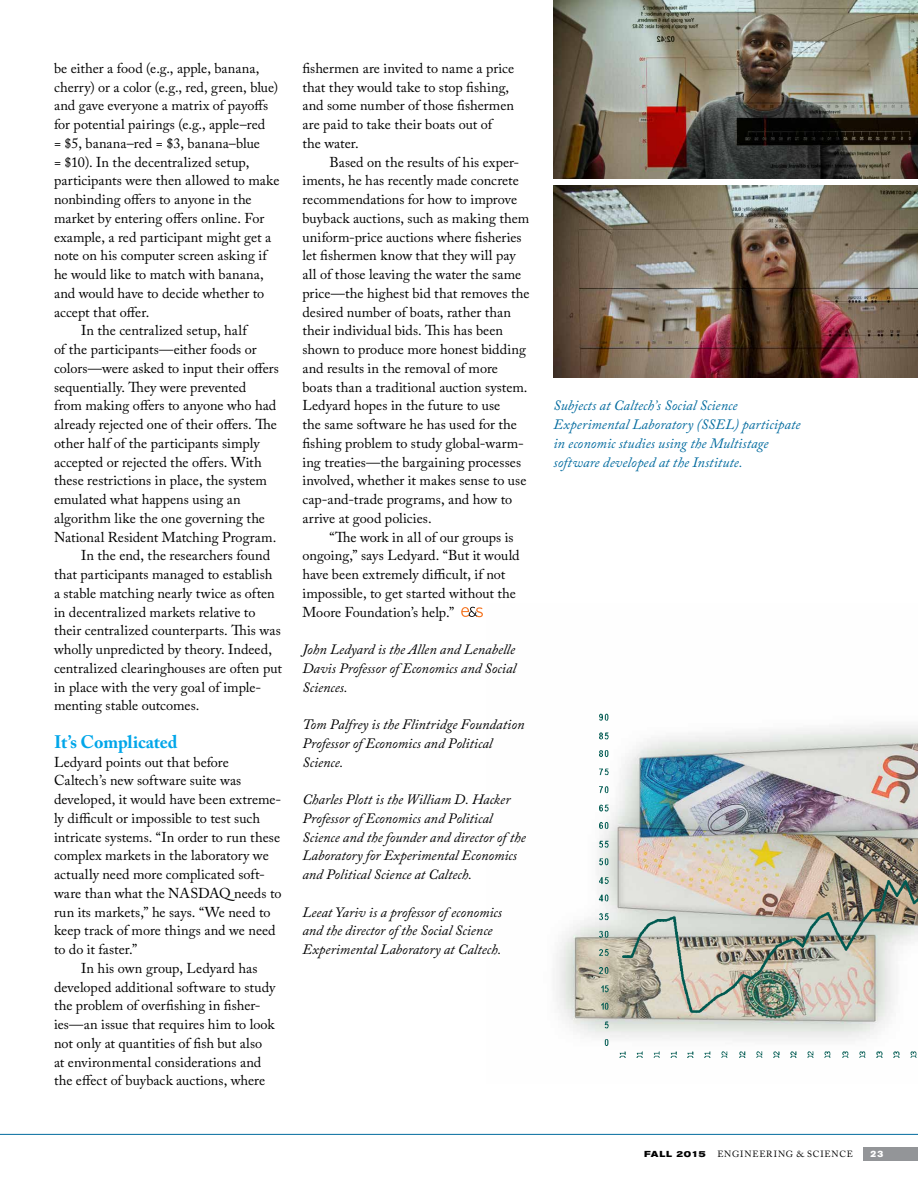
<style>
.page{position:relative;width:918px;height:1188px;background:#fff}
.page>*{position:absolute;margin:0;border:0;box-sizing:border-box;transform-origin:0 0}
.t1{font:700 18px "Adobe Caslon Pro";letter-spacing:-.01em;color:#00a6e9}
.t2{font:14.25px/18.8px "Adobe Caslon Pro";color:#000}
.t3{font:italic 14.25px/18.8px "Adobe Caslon Pro";color:#000}
.t4{font:italic 14.25px/18.8px "Adobe Caslon Pro";letter-spacing:.005em;color:#006a9e}
.t5{font:9px "Adobe Caslon Pro";letter-spacing:.08em;color:#000}
.t6{font:9px "Akzidenz Grotesk Pro Super";color:#fff}
.t7{font:700 expanded 8.7px "Akzidenz Grotesk Pro";letter-spacing:.055em;color:#000}
</style>
<div class="page">
<img style="left:556px;top:918px;width:361px;height:140px">
<img style="left:554px;top:186px;width:364px;height:192px">
<img style="left:554px;top:0;width:364px;height:179px">
<svg style="left:461px;top:607px;width:22px;height:10px"></svg>
<img style="left:594px;top:713px;width:324px;height:344px">
<div style="left:863px;top:1147px;width:55px;height:14px;background:#939598"></div>
<hr style="left:0;top:1134px;width:918px;height:1px;background:#006a9e">
<p class="t2" style="left:54px;top:58px;width:207px">be either a food (e.g., apple, banana,</p>
<p class="t2" style="left:54px;top:77px;width:226px">cherry) or a color (e.g., red, green, blue)</p>
<p class="t2" style="left:54px;top:96px;width:216px">and gave everyone a matrix of payoffs</p>
<p class="t2" style="left:54px;top:115px;width:213px">for potential pairings (e.g., apple–red</p>
<p class="t2" style="left:54px;top:133px;width:207px">= $5, banana–red = $3, banana–blue</p>
<p class="t2" style="left:54px;top:152px;width:197px">= $10). In the decentralized setup,</p>
<p class="t2" style="left:54px;top:171px;width:227px">participants were then allowed to make</p>
<p class="t2" style="left:54px;top:190px;width:199px">nonbinding offers to anyone in the</p>
<p class="t2" style="left:54px;top:208px;width:212px">market by entering offers online. For</p>
<p class="t2" style="left:54px;top:227px;width:219px">example, a red participant might get a</p>
<p class="t2" style="left:54px;top:246px;width:214px">note on his computer screen asking if</p>
<p class="t2" style="left:54px;top:265px;width:211px">he would like to match with banana,</p>
<p class="t2" style="left:54px;top:283px;width:212px">and would have to decide whether to</p>
<p class="t2" style="left:54px;top:302px;width:97px">accept that offer.</p>
<p class="t2" style="left:81px;top:321px;width:167px">In the centralized setup, half</p>
<p class="t2" style="left:54px;top:340px;width:204px">of the participants—either foods or</p>
<p class="t2" style="left:54px;top:359px;width:227px">colors—were asked to input their offers</p>
<p class="t2" style="left:54px;top:377px;width:194px">sequentially. They were prevented</p>
<p class="t2" style="left:54px;top:396px;width:224px">from making offers to anyone who had</p>
<p class="t2" style="left:54px;top:415px;width:224px">already rejected one of their offers. The</p>
<p class="t2" style="left:54px;top:434px;width:207px">other half of the participants simply</p>
<p class="t2" style="left:54px;top:452px;width:209px">accepted or rejected the offers. With</p>
<p class="t2" style="left:54px;top:471px;width:214px">these restrictions in place, the system</p>
<p class="t2" style="left:54px;top:490px;width:188px">emulated what happens using an</p>
<p class="t2" style="left:54px;top:509px;width:213px">algorithm like the one governing the</p>
<p class="t2" style="left:54px;top:527px;width:224px">National Resident Matching Program.</p>
<p class="t2" style="left:81px;top:546px;width:191px">In the end, the researchers found</p>
<p class="t2" style="left:54px;top:565px;width:220px">that participants managed to establish</p>
<p class="t2" style="left:54px;top:584px;width:222px">a stable matching nearly twice as often</p>
<p class="t2" style="left:54px;top:602px;width:203px">in decentralized markets relative to</p>
<p class="t2" style="left:54px;top:621px;width:228px">their centralized counterparts. This was</p>
<p class="t2" style="left:54px;top:640px;width:220px">wholly unpredicted by theory. Indeed,</p>
<p class="t2" style="left:54px;top:659px;width:229px">centralized clearinghouses are often put</p>
<p class="t2" style="left:54px;top:677px;width:209px">in place with the very goal of imple-</p>
<p class="t2" style="left:54px;top:696px;width:147px">menting stable outcomes.</p>
<p class="t1" style="left:54px;top:731px;width:125px">It’s Complicated</p>
<p class="t2" style="left:54px;top:752px;width:176px">Ledyard points out that before</p>
<p class="t2" style="left:54px;top:771px;width:189px">Caltech’s new software suite was</p>
<p class="t2" style="left:54px;top:790px;width:229px">developed, it would have been extreme-</p>
<p class="t2" style="left:54px;top:808px;width:208px">ly difficult or impossible to test such</p>
<p class="t2" style="left:54px;top:827px;width:228px">intricate systems. “In order to run these</p>
<p class="t2" style="left:54px;top:846px;width:216px">complex markets in the laboratory we</p>
<p class="t2" style="left:54px;top:865px;width:212px">actually need more complicated soft-</p>
<p class="t2" style="left:54px;top:883px;width:229px">ware than what the NASDAQ needs to</p>
<p class="t2" style="left:54px;top:902px;width:218px">run its markets,” he says. “We need to</p>
<p class="t2" style="left:54px;top:921px;width:223px">keep track of more things and we need</p>
<p class="t2" style="left:54px;top:940px;width:85px">to do it faster.”</p>
<p class="t2" style="left:81px;top:958px;width:178px">In his own group, Ledyard has</p>
<p class="t2" style="left:54px;top:977px;width:223px">developed additional software to study</p>
<p class="t2" style="left:54px;top:996px;width:208px">the problem of overfishing in fisher-</p>
<p class="t2" style="left:54px;top:1015px;width:222px">ies—an issue that requires him to look</p>
<p class="t2" style="left:54px;top:1034px;width:210px">not only at quantities of fish but also</p>
<p class="t2" style="left:54px;top:1052px;width:209px">at environmental considerations and</p>
<p class="t2" style="left:54px;top:1071px;width:213px">the effect of buyback auctions, where</p>
<p class="t2" style="left:302px;top:59px;width:213px">fishermen are invited to name a price that they would take to stop fishing, and some number of those fishermen are paid to take their boats out of the water.</p>
<p class="t2" style="left:302px;top:152px;width:229px;text-indent:27px">Based on the results of his exper&shy;iments, he has recently made concrete recommendations for how to improve buyback auctions, such as making them uniform-price auctions where fisheries let fishermen know that they will pay all of those leaving the water the same price—the highest bid that removes the desired number of boats, rather than their individual bids. This has been shown to produce more honest bidding and results in the removal of more boats than a traditional auction system.<br>Ledyard hopes in the future to use<br>the same software he has used for the fishing problem to study global-warm&shy;ing treaties—the bargaining processes involved, whether it makes sense to use cap-and-trade programs, and how to arrive at good policies.</p>
<p class="t2" style="left:302px;top:527px;width:219px;text-indent:27px">“The work in all of our groups is ongoing,” says Ledyard. “But it would have been extremely difficult, if not impossible, to get started without the Moore Foundation’s help.”</p>
<p class="t3" style="left:302px;top:640px;width:215px;text-align:justify">John Ledyard is the Allen and Lenabelle Davis Professor of Economics and Social Sciences.</p>
<p class="t3" style="left:302px;top:715px;width:224px">Tom Palfrey is the Flintridge Foundation<br>Professor of Economics and Political<br>Science.</p>
<p class="t3" style="left:302px;top:790px;width:225px">Charles Plott is the William D. Hacker Professor of Economics and Political Science and the founder and director of the Laboratory for Experimental Economics and Political Science at Caltech.</p>
<p class="t3" style="left:302px;top:902px;width:201px">Leeat Yariv is a professor of economics and the director of the Social Science<br>Experimental Laboratory at Caltech.</p>
<p class="t4" style="left:553px;top:396px;width:248px">Subjects at Caltech’s Social Science Experimental Laboratory (SSEL) participate in economic studies using the Multistage software developed at the Institute.</p>
<p class="t7" style="left:644px;top:1148px;width:63px">FALL 2015</p>
<p class="t5" style="left:717px;top:1149px;width:137px">ENGINEERING &amp; SCIENCE</p>
<p class="t6" style="left:871px;top:1148px;width:14px">23</p>
</div>
